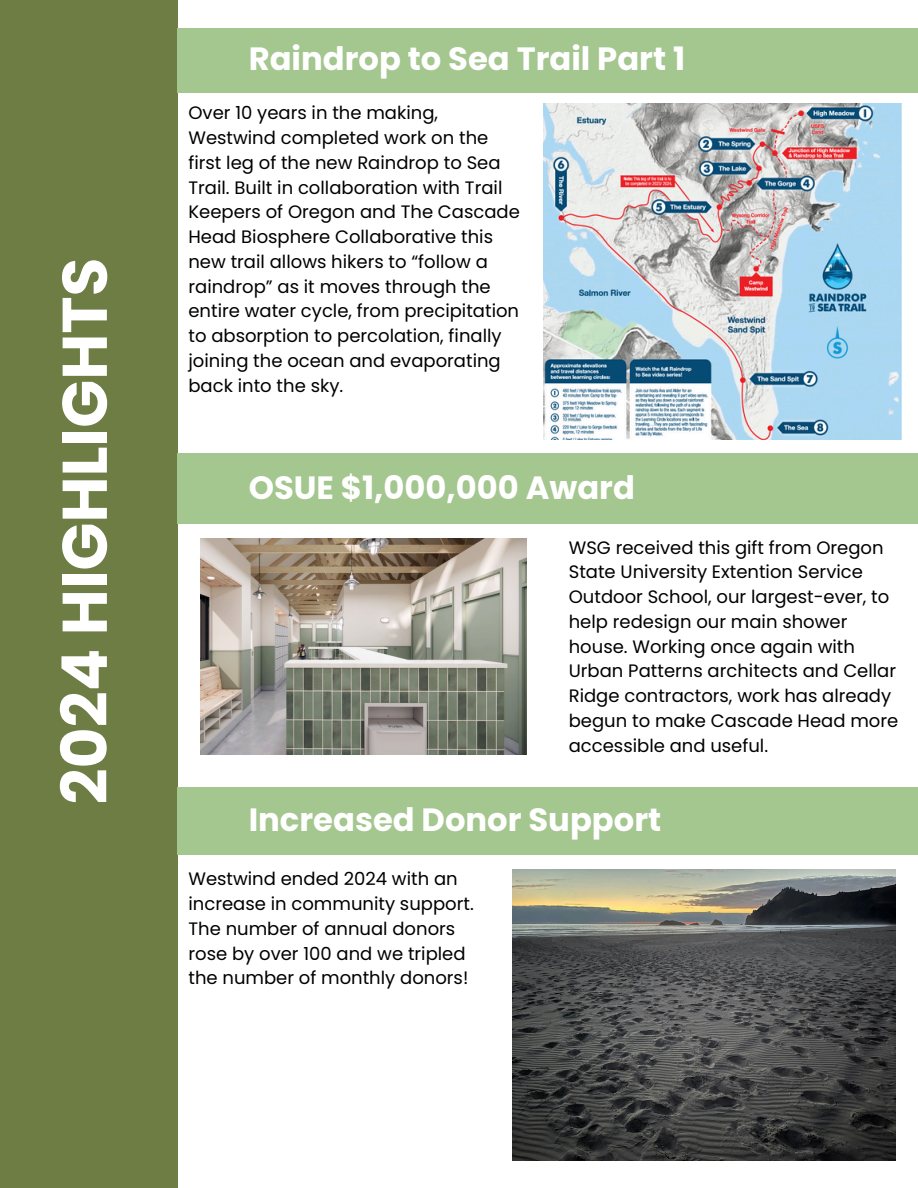
<style>
.page{position:relative;width:918px;height:1188px;background:#fff}
.page>*{position:absolute;margin:0;border:0;box-sizing:border-box;transform-origin:0 0}
.t1{font:700 63px "Poppins";color:#fff}
.t2{font:700 32.25px "Poppins";color:#fff}
.t3{font:18px/24.8px "Poppins";color:#000}
</style>
<div class="page">
<div style="left:0;top:0;width:178px;height:1188px;background:#6d7d44"></div>
<div style="left:178px;top:28px;width:740px;height:65px;background:#a4c68f"></div>
<div style="left:178px;top:454px;width:740px;height:70px;background:#a4c68f"></div>
<div style="left:178px;top:787px;width:740px;height:67px;background:#a4c68f"></div>
<img style="left:512px;top:869px;width:384px;height:291px">
<img style="left:200px;top:538px;width:326px;height:216px">
<img style="left:543px;top:103px;width:359px;height:337px">
<h1 class="t1" style="left:41px;top:804px;width:548px;rotate:-90deg">2024 HIGHLIGHTS</h1>
<p class="t2" style="left:249px;top:36px;width:438px">Raindrop to Sea Trail Part 1</p>
<h2 class="t3" style="left:188px;top:101px;width:333px">Over 10 years in the making, Westwind completed work on the first leg of the new Raindrop to Sea Trail. Built in collaboration with Trail Keepers of Oregon and The Cascade Head Biosphere Collaborative this new trail allows hikers to “follow a raindrop” as it moves through the entire water cycle, from precipitation to absorption to percolation, finally joining the ocean and evaporating back into the sky.</h2>
<h2 class="t2" style="left:249px;top:465px;width:388px">OSUE $1,000,000 Award</h2>
<p class="t3" style="left:569px;top:535px;width:331px">WSG received this gift from Oregon State University Extention Service Outdoor School, our largest-ever, to help redesign our main shower house. Working once again with Urban Patterns architects and Cellar Ridge contractors, work has already begun to make Cascade Head more accessible and useful.</p>
<p class="t2" style="left:249px;top:797px;width:414px">Increased Donor Support</p>
<p class="t3" style="left:188px;top:867px;width:287px">Westwind ended 2024 with an increase in community support.<br>The number of annual donors rose by over 100 and we tripled the number of monthly donors!</p>
</div>
